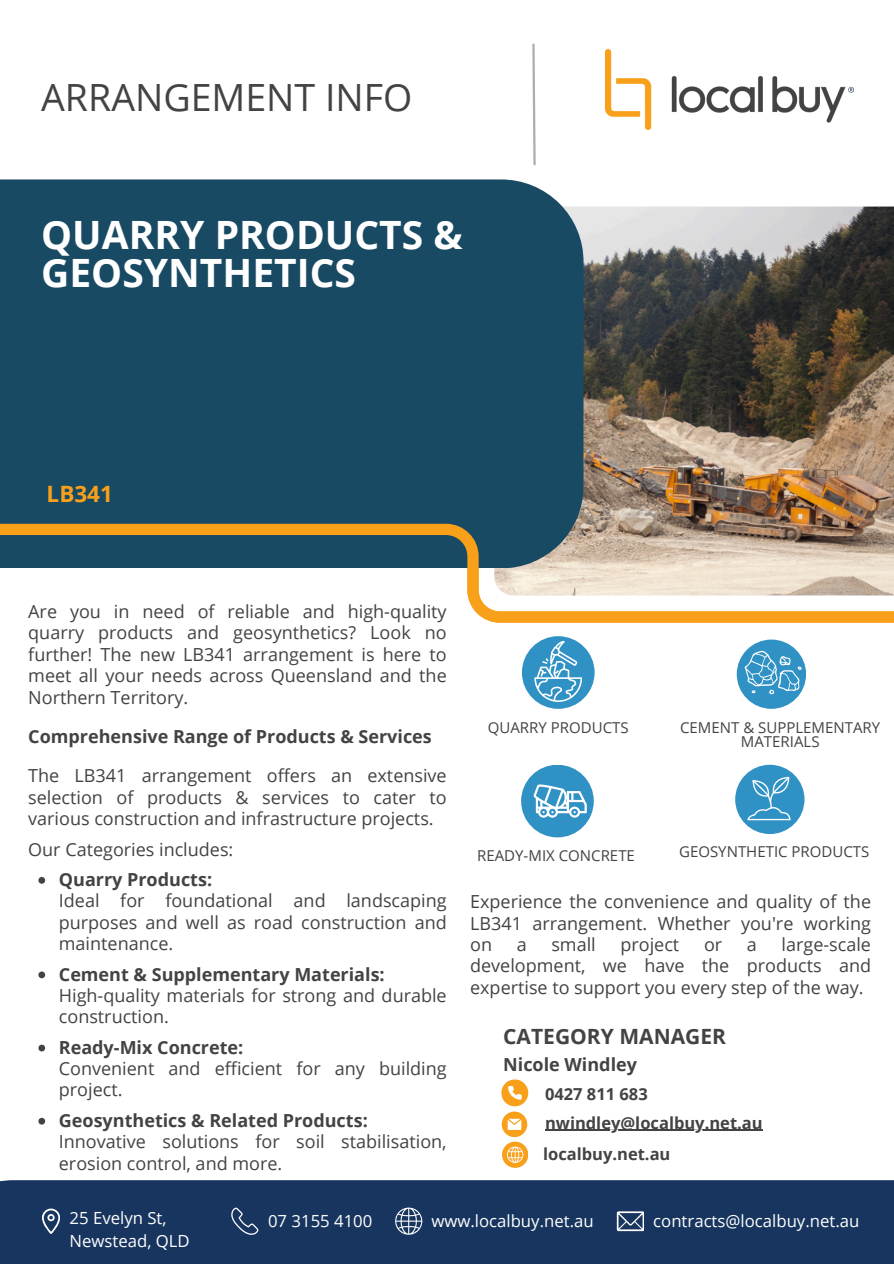
<style>
.page{position:relative;width:894px;height:1264px;background:#fff}
.page>*{position:absolute;margin:0;border:0;box-sizing:border-box;transform-origin:0 0}
.t1{font:700 39px/38.2px "Open Sans";color:#fff}
.t2{font:37.5px "Open Sans";color:#434345}
.t3{font:700 22.5px "Open Sans";color:#f9a01b}
.t4{font:700 21px "Open Sans";color:#434345}
.t5{font:18px/21.3px "Open Sans";color:#434345;text-align:justify}
.t6{font:700 18px "Open Sans";color:#434345}
.t7{font:16.8px "Open Sans";color:#fff}
.t8{font:16.65px/22.6px "Open Sans";color:#fff}
.t9{font:700 16.5px "Open Sans";color:#434345}
.t10{font:15px/14.7px "Open Sans";color:#434345;text-align:center}
</style>
<div class="page">
<img style="left:605px;top:49px;width:248px;height:80px">
<hr style="left:545px;top:1129px;width:217px;height:1px;background:#434345">
<svg style="left:501px;top:1079px;width:27px;height:88px"></svg>
<div style="left:0;top:1180px;width:893px;height:83px;background:#17355e"></div>
<svg style="left:42px;top:1208px;width:18px;height:25px"></svg>
<svg style="left:231px;top:1207px;width:27px;height:27px"></svg>
<svg style="left:616px;top:1211px;width:27px;height:20px"></svg>
<svg style="left:395px;top:1207px;width:27px;height:27px"></svg>
<svg style="left:532px;top:43px;width:4px;height:123px"></svg>
<img style="left:583px;top:206px;width:310px;height:312px">
<div style="left:0;top:179px;width:583px;height:339px;background:#184a64"></div>
<svg style="left:0;top:518px;width:893px;height:105px"></svg>
<div style="left:736px;top:639px;width:69px;height:70px;background:#3091c5;border-radius:50%"></div>
<svg style="left:744px;top:650px;width:57px;height:44px"></svg>
<div style="left:735px;top:764px;width:69px;height:70px;background:#3091c5;border-radius:50%"></div>
<svg style="left:747px;top:776px;width:43px;height:44px"></svg>
<div style="left:521px;top:764px;width:72px;height:73px;background:#3091c5;border-radius:50%"></div>
<svg style="left:533px;top:784px;width:53px;height:33px"></svg>
<div style="left:521px;top:636px;width:73px;height:73px;background:#3091c5;border-radius:50%"></div>
<svg style="left:534px;top:641px;width:47px;height:60px"></svg>
<svg style="left:38px;top:877px;width:7px;height:6px"></svg>
<svg style="left:38px;top:971px;width:7px;height:7px"></svg>
<svg style="left:38px;top:1044px;width:7px;height:7px"></svg>
<svg style="left:38px;top:1117px;width:7px;height:7px"></svg>
<p class="t2" style="left:41px;top:71px;width:372px">ARRANGEMENT INFO</p>
<p class="t1" style="left:41px;top:214px;width:423px">QUARRY PRODUCTS &amp;<br>GEOSYNTHETICS</p>
<h5 class="t3" style="left:47px;top:478px;width:68px">LB341</h5>
<p class="t5" style="left:28px;top:600px;width:420px">Are you in need of reliable and high-quality quarry products and geosynthetics? Look no further! The new LB341 arrangement is here to meet all your needs across Queensland and the Northern Territory.</p>
<p class="t6" style="left:28px;top:723px;width:405px">Comprehensive Range of Products &amp; Services</p>
<p class="t5" style="left:28px;top:764px;width:420px">The LB341 arrangement offers an extensive selection of products &amp; services to cater to various construction and infrastructure projects.</p>
<p class="t5" style="left:28px;top:838px;width:206px">Our Categories includes:</p>
<p class="t6" style="left:59px;top:866px;width:155px">Quarry Products:</p>
<p class="t5" style="left:59px;top:889px;width:389px">Ideal for foundational and landscaping purposes and well as road construction and maintenance.</p>
<p class="t6" style="left:59px;top:961px;width:327px">Cement &amp; Supplementary Materials:</p>
<p class="t5" style="left:59px;top:984px;width:389px">High-quality materials for strong and durable construction.</p>
<p class="t6" style="left:59px;top:1034px;width:186px">Ready-Mix Concrete:</p>
<p class="t5" style="left:59px;top:1057px;width:389px">Convenient and efficient for any building project.</p>
<p class="t6" style="left:59px;top:1107px;width:310px">Geosynthetics &amp; Related Products:</p>
<p class="t5" style="left:59px;top:1130px;width:389px">Innovative solutions for soil stabilisation, erosion control, and more.</p>
<p class="t10" style="left:487px;top:719px;width:142px">QUARRY PRODUCTS</p>
<p class="t10" style="left:680px;top:719px;width:201px">CEMENT &amp; SUPPLEMENTARY<br>MATERIALS</p>
<p class="t10" style="left:679px;top:843px;width:192px">GEOSYNTHETIC PRODUCTS</p>
<h5 class="t10" style="left:477px;top:847px;width:159px">READY-MIX CONCRETE</h5>
<h3 class="t5" style="left:470px;top:890px;width:402px">Experience the convenience and quality of the LB341 arrangement. Whether you're working on</h3>
<h3 class="t5" style="left:470px;top:933px;width:402px;text-indent:311px">large-scale development, we have the products and expertise to support you every step of the way.</h3>
<h3 class="t5" style="left:516px;top:933px;width:12px">a</h3>
<h3 class="t5" style="left:551px;top:933px;width:46px">small</h3>
<h3 class="t5" style="left:620px;top:933px;width:60px">project</h3>
<h3 class="t5" style="left:703px;top:933px;width:20px">or</h3>
<h3 class="t5" style="left:746px;top:933px;width:12px">a</h3>
<h1 class="t4" style="left:503px;top:1021px;width:224px">CATEGORY MANAGER</h1>
<p class="t6" style="left:503px;top:1051px;width:135px">Nicole Windley</p>
<h2 class="t9" style="left:545px;top:1081px;width:104px">0427 811 683</h2>
<p class="t9" style="left:545px;top:1111px;width:219px">nwindley@localbuy.net.au</p>
<h3 class="t9" style="left:543px;top:1142px;width:129px">localbuy.net.au</h3>
<p class="t8" style="left:70px;top:1206px;width:122px">25 Evelyn St,<br>Newstead, QLD</p>
<h5 class="t8" style="left:268px;top:1209px;width:106px">07 3155 4100</h5>
<h5 class="t8" style="left:431px;top:1209px;width:164px">www.localbuy.net.au</h5>
<h4 class="t7" style="left:653px;top:1208px;width:207px">contracts@localbuy.net.au</h4>
</div>
